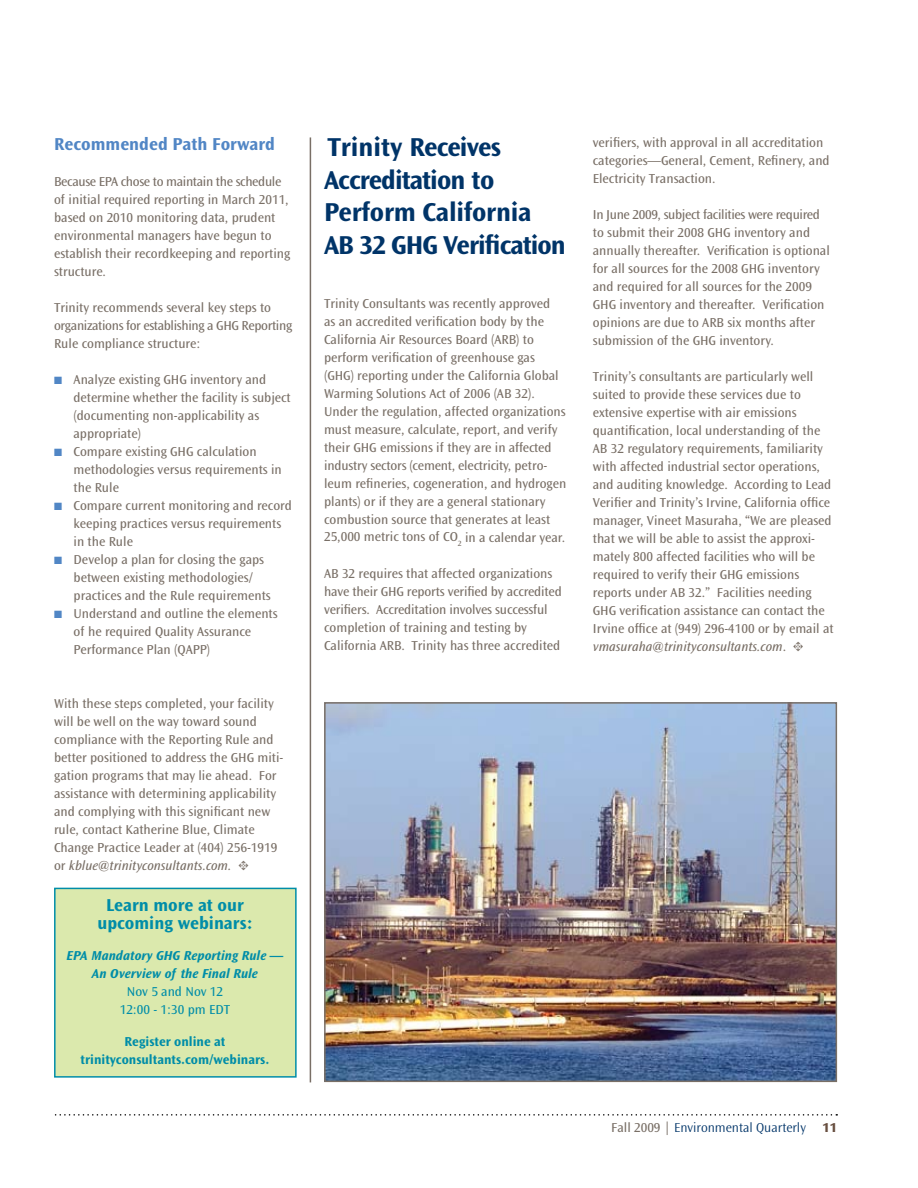
<style>
.page{position:relative;width:918px;height:1188px;background:#fff}
.page>*{position:absolute;margin:0;border:0;box-sizing:border-box;transform-origin:0 0}
.t1{font:27px/32.4px "Ocean Sans MM 648 475";letter-spacing:-.005em;color:#003468}
.t2{font:18px/18px "Ocean Sans MM 648 475";letter-spacing:.025em;color:#008da8;text-align:center}
.t3{font:18px "Ocean Sans MM 648 475";letter-spacing:.03em;color:#5186c5}
.t4{font:13.5px/18px "Ocean Sans MM 403 475";color:#796f66}
.t5{font:13.5px "Ocean Sans MM It 403 475";color:#796f66}
.t6{font:13.5px/18px "Ocean Sans MM It 648 475";color:#008da8;text-align:center}
.t7{font:13.5px/18px "Ocean Sans MM 648 475";letter-spacing:.025em;color:#008da8;text-align:center}
.t8{font:13.5px "Ocean Sans MM 310 475";color:#003468}
.t9{font:13.5px/18px "Ocean Sans MM 403 475";color:#008da8;text-align:center}
.s1{color:#5186c5}
.s2{font-family:"Ocean Sans MM 403 475"}
.s3{font-family:"Type Embellishments One Let Plain"}
.s4{font-family:"Ocean Sans MM 403 475";color:#796f66}
.s5{font-family:"Ocean Sans MM 760 475";color:#684f40}
</style>
<div class="page">
<svg style="left:54px;top:1114px;width:783px;height:2px"></svg>
<img style="left:327px;top:705px;width:507px;height:374px">
<div style="left:324px;top:702px;width:513px;height:380px;border:2px solid #796f66"></div>
<hr style="left:310px;top:137px;width:1px;height:945px;background:#796f66">
<div style="left:54px;top:888px;width:243px;height:190px;background:#dbe9ad;border:2px solid #008da8"></div>
<h2 class="t3" style="left:54px;top:134px;width:222px">Recommended Path Forward</h2>
<p class="t4" style="left:54px;top:172px;width:238px">Because EPA chose to maintain the schedule of initial required reporting in March 2011, based on 2010 monitoring data, prudent environmental managers have begun to establish their recordkeeping and reporting structure.</p>
<p class="t4" style="left:54px;top:298px;width:240px">Trinity recommends several key steps to organizations for establishing a GHG Reporting<br>Rule compliance structure:</p>
<p class="t4" style="left:74px;top:370px;width:219px;text-indent:-20px"><span class="s1">■</span> Analyze existing GHG inventory and determine whether the facility is subject (documenting non-applicability as appropriate)</p>
<p class="t4" style="left:74px;top:442px;width:210px;text-indent:-20px"><span class="s1">■</span> Compare existing GHG calculation methodologies versus requirements in the Rule</p>
<p class="t4" style="left:74px;top:496px;width:220px;text-indent:-20px"><span class="s1">■</span> Compare current monitoring and record keeping practices versus requirements in the Rule</p>
<p class="t4" style="left:74px;top:550px;width:199px;text-indent:-20px"><span class="s1">■</span> Develop a plan for closing the gaps between existing methodologies/ practices and the Rule requirements</p>
<p class="t4" style="left:74px;top:604px;width:206px;text-indent:-20px"><span class="s1">■</span> Understand and outline the elements of he required Quality Assurance<br>Performance Plan (QAPP)</p>
<p class="t4" style="left:54px;top:694px;width:231px">With these steps completed, your facility will be well on the way toward sound compliance with the Reporting Rule and better positioned to address the GHG miti&shy;gation programs that may lie ahead. For assistance with determining applicability and complying with this significant new rule, contact Katherine Blue, Climate Change Practice Leader at (404) 256-1919</p>
<p class="t5" style="left:54px;top:858px;width:196px"><span class="s2">or</span> kblue@trinityconsultants.com. <span class="s3">t</span></p>
<h2 class="t2" style="left:97px;top:896px;width:156px">Learn more at our upcoming webinars:</h2>
<p class="t6" style="left:67px;top:947px;width:218px">EPA Mandatory GHG Reporting Rule —<br>An Overview of the Final Rule</p>
<p class="t9" style="left:120px;top:983px;width:112px">Nov 5 and Nov 12<br>12:00 - 1:30 pm EDT</p>
<p class="t7" style="left:81px;top:1032px;width:190px">Register online at trinityconsultants.com/webinars.</p>
<h1 class="t1" style="left:324px;top:132px;width:243px">Trinity Receives<br>Accreditation to<br>Perform California<br>AB 32 GHG Verification</h1>
<p class="t4" style="left:324px;top:294px;width:244px">Trinity Consultants was recently approved<br>as an accredited verification body by the California Air Resources Board (ARB) to perform verification of greenhouse gas (GHG) reporting under the California Global Warming Solutions Act of 2006 (AB 32).<br>Under the regulation, affected organizations must measure, calculate, report, and verify their GHG emissions if they are in affected industry sectors (cement, electricity, petro&shy;leum refineries, cogeneration, and hydrogen plants) or if they are a general stationary combustion source that generates at least 25,000 metric tons of CO<sub>2</sub> in a calendar year.</p>
<p class="t4" style="left:324px;top:564px;width:239px">AB 32 requires that affected organizations have their GHG reports verified by accredited verifiers. Accreditation involves successful completion of training and testing by California ARB. Trinity has three accredited</p>
<p class="t4" style="left:593px;top:134px;width:238px">verifiers, with approval in all accreditation categories—General, Cement, Refinery, and<br>Electricity Transaction.</p>
<p class="t4" style="left:593px;top:206px;width:239px">I n June 2009, subject facilities were required to submit their 2008 GHG inventory and annually thereafter. Verification is optional for all sources for the 2008 GHG inventory and required for all sources for the 2009<br>GHG inventory and thereafter. Verification opinions are due to ARB six months after submission of the GHG inventory.</p>
<p class="t4" style="left:593px;top:368px;width:242px">Trinity’s consultants are particularly well suited to provide these services due to extensive expertise with air emissions quantification, local understanding of the AB 32 regulatory requirements, familiarity with affected industrial sector operations, and auditing knowledge. According to Lead Verifier and Trinity’s I rvine, California office manager, Vineet Masuraha, “We are pleased that we will be able to assist the approxi&shy;mately 800 affected facilities who will be required to verify their GHG emissions reports under AB 32.” Facilities needing GHG verification assistance can contact the<br>I rvine office at (949) 296-4100 or by email at</p>
<p class="t5" style="left:593px;top:640px;width:212px">vmasuraha@trinityconsultants.com<span class="s2">.</span> <span class="s3">t</span></p>
<p class="t8" style="left:611px;top:1120px;width:227px"><span class="s4">Fall 2009 |</span> Environmental Quarterly <span class="s5">11</span></p>
</div>
